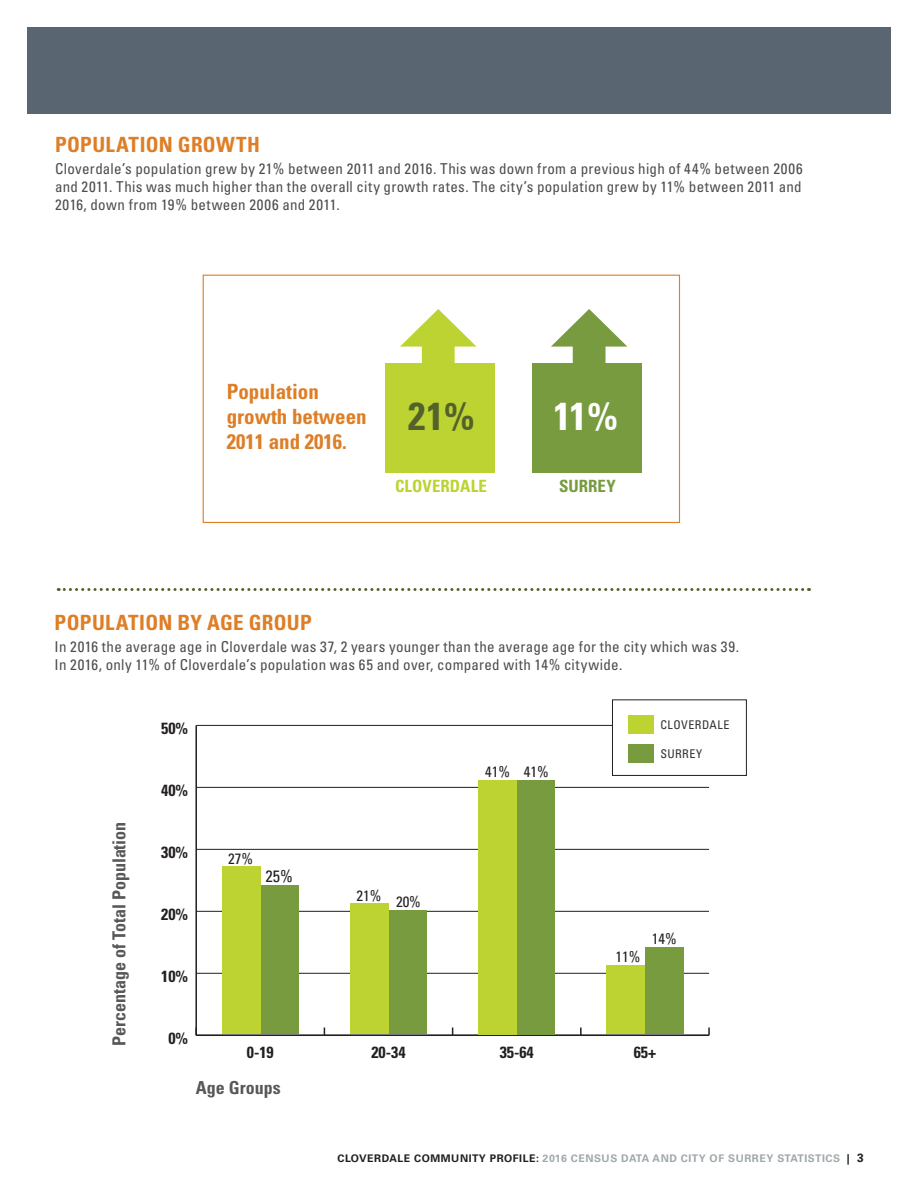
<style>
.page{position:relative;width:918px;height:1188px;background:#fff}
.page>*{position:absolute;margin:0;border:0;box-sizing:border-box;transform-origin:0 0}
.t1{font:700 condensed 39px "Univers";color:#53622a}
.t2{font:700 condensed 39px "Univers";color:#fff}
.t3{font:700 condensed 21px/25.2px "Univers";color:#de7e26}
.t4{font:700 condensed 18px "Univers";color:#57585a}
.t5{font:700 condensed 16.8px "Univers";color:#bdd331}
.t6{font:700 condensed 16.8px "Univers";color:#779b3e}
.t7{font:condensed 16.5px "Univers";color:#231f20}
.t8{font:700 condensed 16.2px "Univers";color:#231f20}
.t9{font:condensed 15px/18px "Univers";letter-spacing:.02em;color:#4b4c4d}
.t10{font:condensed 15px "Univers";color:#231f20}
.t11{font:condensed 12px "Univers";letter-spacing:.04em;color:#313232}
.t12{font:700 10.5px "Univers";letter-spacing:.05em;color:#9fa8ac}
.s1{color:#231f20}
.s2{font-size:12px;color:#231f20}
</style>
<div class="page">
<div style="left:27px;top:27px;width:864px;height:86px;background:#596671"></div>
<svg style="left:58px;top:588px;width:752px;height:3px"></svg>
<svg style="left:580px;top:1028px;width:2px;height:7px"></svg>
<svg style="left:708px;top:1028px;width:2px;height:7px"></svg>
<hr style="left:195px;top:725px;width:2px;height:310px;background:#231f20">
<hr style="left:196px;top:1035px;width:513px;height:1px;background:#231f20">
<hr style="left:196px;top:973px;width:513px;height:1px;background:#231f20">
<hr style="left:196px;top:911px;width:513px;height:1px;background:#231f20">
<hr style="left:196px;top:849px;width:513px;height:1px;background:#231f20">
<hr style="left:196px;top:787px;width:513px;height:1px;background:#231f20">
<hr style="left:196px;top:725px;width:513px;height:1px;background:#231f20">
<div style="left:260px;top:885px;width:39px;height:149px;background:#779b3e"></div>
<div style="left:389px;top:910px;width:38px;height:124px;background:#779b3e"></div>
<div style="left:517px;top:780px;width:38px;height:254px;background:#779b3e"></div>
<div style="left:645px;top:947px;width:38px;height:87px;background:#779b3e"></div>
<div style="left:222px;top:867px;width:38px;height:167px;background:#bdd331"></div>
<div style="left:350px;top:904px;width:39px;height:130px;background:#bdd331"></div>
<div style="left:478px;top:780px;width:39px;height:254px;background:#bdd331"></div>
<div style="left:606px;top:966px;width:39px;height:68px;background:#bdd331"></div>
<svg style="left:400px;top:309px;width:76px;height:54px"></svg>
<svg style="left:551px;top:309px;width:76px;height:54px"></svg>
<div style="left:532px;top:363px;width:109px;height:110px;background:#779b3e"></div>
<div style="left:385px;top:363px;width:110px;height:110px;background:#bdd331"></div>
<div style="left:203px;top:275px;width:477px;height:248px;border:1px solid #de7e26"></div>
<div style="left:612px;top:700px;width:134px;height:75px;background:#fff"></div>
<div style="left:612px;top:700px;width:135px;height:76px;border:1px solid #231f20"></div>
<div style="left:628px;top:715px;width:26px;height:19px;background:#bdd331"></div>
<div style="left:628px;top:744px;width:26px;height:19px;background:#779b3e"></div>
<h2 class="t3" style="left:55px;top:132px;width:206px">POPULATION GROWTH</h2>
<p class="t9" style="left:55px;top:159px;width:749px;text-align:justify">Cloverdale’s population grew by 21% between 2011 and 2016. This was down from a previous high of 44% between 2006 and 2011. This was much higher than the overall city growth rates. The city’s population grew by 11% between 2011 and 2016, down from 19% between 2006 and 2011.</p>
<h2 class="t3" style="left:227px;top:379px;width:142px">Population growth between<br>2011 and 2016.</h2>
<h1 class="t1" style="left:408px;top:392px;width:68px">21%</h1>
<h1 class="t2" style="left:553px;top:392px;width:66px">11%</h1>
<p class="t5" style="left:395px;top:476px;width:93px">CLOVERDALE</p>
<p class="t6" style="left:559px;top:476px;width:58px">SURREY</p>
<h2 class="t3" style="left:55px;top:610px;width:259px">POPULATION BY AGE GROUP</h2>
<p class="t9" style="left:55px;top:638px;width:686px">In 2016 the average age in Cloverdale was 37, 2 years younger than the average age for the city which was 39.<br>In 2016, only 11% of Cloverdale’s population was 65 and over, compared with 14% citywide.</p>
<p class="t4" style="left:108px;top:1046px;width:226px;rotate:-90deg">Percentage of Total Population</p>
<p class="t8" style="left:161px;top:719px;width:28px">50%</p>
<p class="t8" style="left:161px;top:781px;width:28px">40%</p>
<p class="t10" style="left:485px;top:762px;width:65px">41% 41%</p>
<p class="t11" style="left:660px;top:717px;width:71px">CLOVERDALE</p>
<p class="t11" style="left:660px;top:746px;width:43px">SURREY</p>
<p class="t8" style="left:161px;top:843px;width:28px">30%</p>
<p class="t8" style="left:161px;top:905px;width:28px">20%</p>
<p class="t8" style="left:161px;top:967px;width:28px">10%</p>
<p class="t10" style="left:228px;top:849px;width:26px">27%</p>
<p class="t7" style="left:266px;top:866px;width:29px">25%</p>
<p class="t10" style="left:357px;top:889px;width:66px">21% 20%</p>
<p class="t10" style="left:616px;top:947px;width:26px">11%</p>
<p class="t10" style="left:652px;top:929px;width:26px">14%</p>
<p class="t8" style="left:168px;top:1029px;width:21px">0%</p>
<p class="t8" style="left:247px;top:1042px;width:28px">0-19</p>
<p class="t8" style="left:371px;top:1042px;width:36px">20-34</p>
<p class="t8" style="left:500px;top:1042px;width:36px">35-64</p>
<p class="t8" style="left:634px;top:1042px;width:24px">65+</p>
<p class="t4" style="left:196px;top:1076px;width:86px">Age Groups</p>
<p class="t12" style="left:338px;top:1152px;width:528px"><span class="s1">CLOVERDALE COMMUNITY PROFILE:</span> 2016 CENSUS DATA AND CITY OF SURREY STATISTICS <span class="s1">|</span> <span class="s2">3</span></p>
</div>
